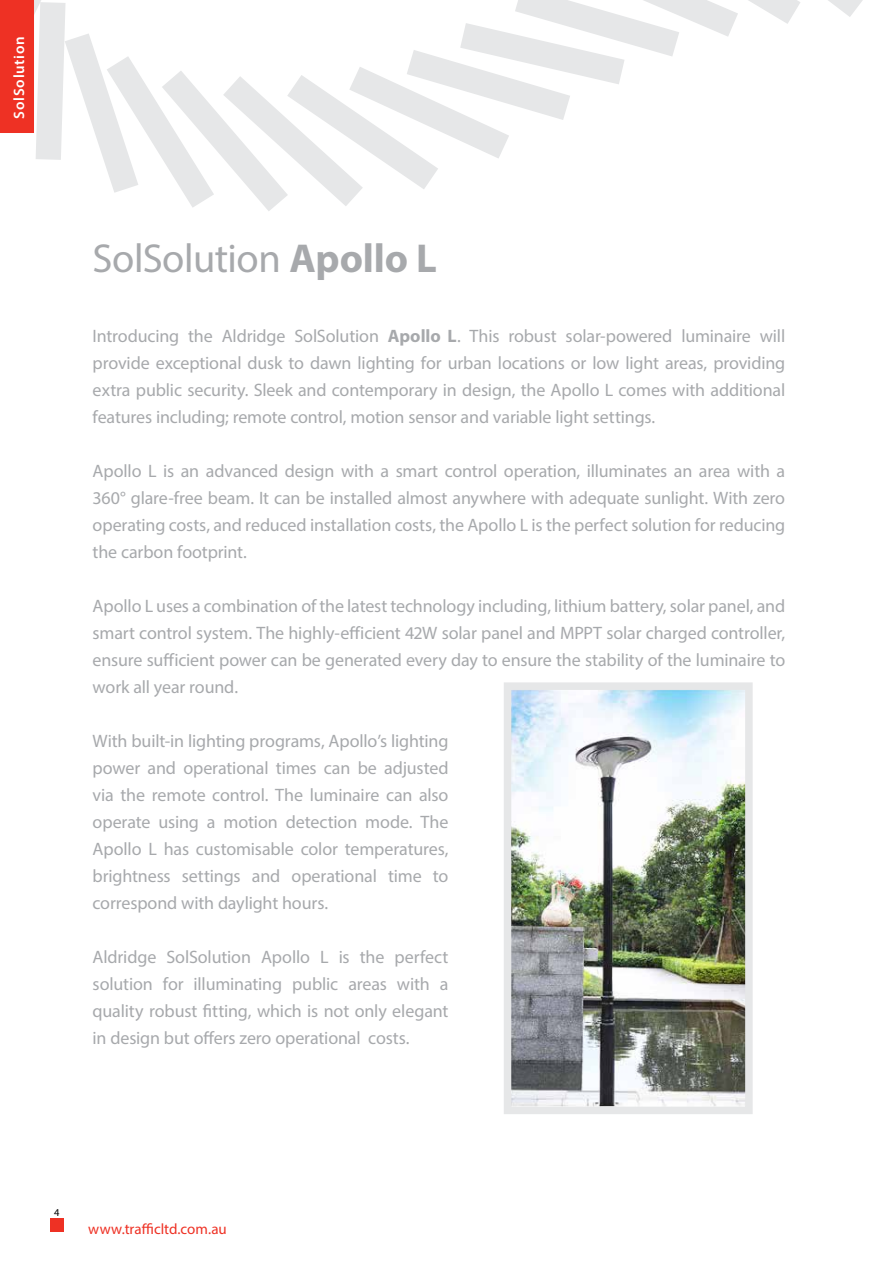
<style>
.page{position:relative;width:893px;height:1263px;background:#fff}
.page>*{position:absolute;margin:0;border:0;box-sizing:border-box;transform-origin:0 0}
.t1{font:40.5px "Myriad Pro";letter-spacing:-.01em;color:#a7a9ac}
.t2{font:18px/27px "Myriad Pro";letter-spacing:-.01em;color:#a7a9ac;text-align:justify}
.t3{font:15px "Myriad Pro";color:#ee3124}
.t4{font:600 15px "Myriad Pro";letter-spacing:.05em;color:#fff}
.t5{font:10.5px "Myriad Pro";color:#000}
.s1{font-weight:700}
</style>
<div class="page">
<div style="left:51px;top:1219px;width:13px;height:13px;background:#ee3124"></div>
<svg style="left:34px;top:0;width:829px;height:211px"></svg>
<div style="left:0;top:0;width:34px;height:133px;background:#ee3124"></div>
<img style="left:504px;top:682px;width:249px;height:432px">
<p class="t4" style="left:10px;top:119px;width:84px;rotate:-90deg">SolSolution</p>
<h1 class="t1" style="left:93px;top:234px;width:346px">SolSolution <span class="s1">Apollo L</span></h1>
<p class="t2" style="left:93px;top:323px;width:694px">Introducing the Aldridge SolSolution <span class="s1">Apollo L</span>. This robust solar-powered luminaire will provide exceptional dusk to dawn lighting for urban locations or low light areas, providing extra public security. Sleek and contemporary in design, the Apollo L comes with additional features including; remote control, motion sensor and variable light settings.</p>
<p class="t2" style="left:93px;top:458px;width:694px">Apollo L is an advanced design with a smart control operation, illuminates an area with a 360° glare-free beam. It can be installed almost anywhere with adequate sunlight. With zero operating costs, and reduced installation costs, the Apollo L is the perfect solution for reducing the carbon footprint.</p>
<p class="t2" style="left:93px;top:593px;width:694px">Apollo L uses a combination of the latest technology including, lithium battery, solar panel, and smart control system. The highly-efficient 42W solar panel and MPPT solar charged controller, ensure sufficient power can be generated every day to ensure the stability of the luminaire to work all year round.</p>
<p class="t2" style="left:93px;top:728px;width:357px">With built-in lighting programs, Apollo’s lighting power and operational times can be adjusted via the remote control. The luminaire can also operate using a motion detection mode. The Apollo L has customisable color temperatures, brightness settings and operational time to correspond with daylight hours.</p>
<p class="t2" style="left:93px;top:944px;width:357px">Aldridge SolSolution Apollo L is the perfect solution for illuminating public areas with a quality robust fitting, which is not only elegant in design but offers zero operational costs.</p>
<p class="t5" style="left:54px;top:1205px;width:7px">4</p>
<p class="t3" style="left:88px;top:1220px;width:140px">www.trafficltd.com.au</p>
</div>
